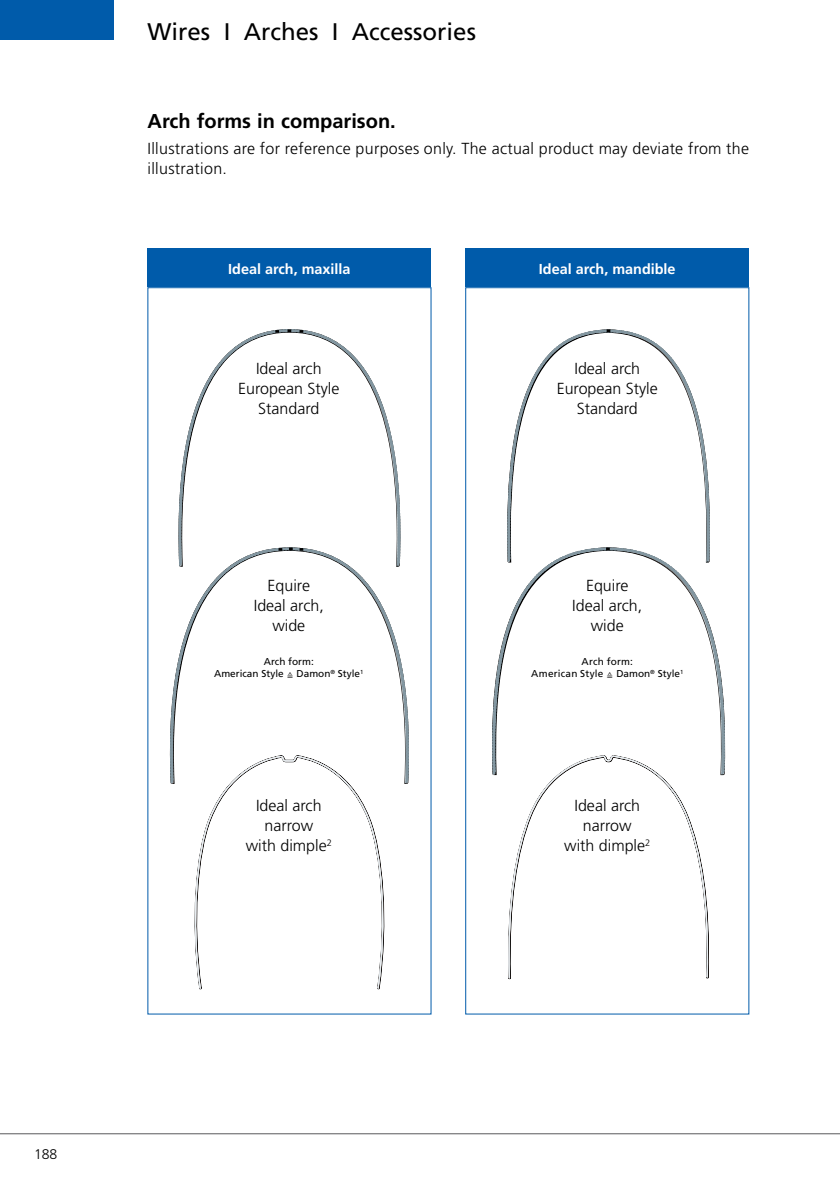
<style>
.page{position:relative;width:840px;height:1191px;background:#fff}
.page>*{position:absolute;margin:0;border:0;box-sizing:border-box;transform-origin:0 0}
.t1{font:24px "Frutiger LT Std";color:#000}
.t2{font:700 20px "Frutiger LT Std";color:#000}
.t3{font:300 16px/20px "Frutiger LT Std";color:#000;text-align:center}
.t4{font:300 16px/20px "Frutiger LT Std";letter-spacing:.02em;color:#000}
.t5{font:700 14.4px "Frutiger LT Std";color:#fff}
.t6{font:300 14px "Frutiger LT Std";color:#000}
.t7{font:10px/12px "Frutiger LT Std";color:#000;text-align:center}
.t8{font:10px/12px "Frutiger LT Std";letter-spacing:.02em;color:#000;text-align:center}
</style>
<div class="page">
<hr style="left:0;top:1133px;width:839px;height:1px;background:#58595b">
<div style="left:0;top:0;width:113px;height:40px;background:#005baa"></div>
<svg style="left:170px;top:329px;width:238px;height:455px"></svg>
<svg style="left:194px;top:755px;width:190px;height:234px"></svg>
<div style="left:147px;top:248px;width:284px;height:39px;background:#005baa"></div>
<svg style="left:492px;top:329px;width:232px;height:446px"></svg>
<svg style="left:508px;top:755px;width:200px;height:222px"></svg>
<div style="left:465px;top:248px;width:283px;height:39px;background:#005baa"></div>
<h1 class="t1" style="left:147px;top:17px;width:330px">Wires I Arches I Accessories</h1>
<p class="t2" style="left:147px;top:110px;width:249px">Arch forms in comparison.</p>
<p class="t4" style="left:147px;top:139px;width:602px">Illustrations are for reference purposes only. The actual product may deviate from the illustration.</p>
<p class="t5" style="left:228px;top:260px;width:124px">Ideal arch, maxilla</p>
<p class="t3" style="left:238px;top:359px;width:103px">Ideal arch<br>European Style<br>Standard</p>
<p class="t3" style="left:254px;top:575px;width:71px">Equire<br>Ideal arch, wide</p>
<p class="t7" style="left:214px;top:656px;width:151px">Arch form:<br>American Style ≙ Damon<sup>®</sup> Style<sup>1</sup></p>
<p class="t3" style="left:245px;top:795px;width:88px">Ideal arch narrow<br>with dimple<sup>2</sup></p>
<p class="t5" style="left:538px;top:260px;width:138px">Ideal arch, mandible</p>
<p class="t3" style="left:556px;top:359px;width:103px">Ideal arch<br>European Style<br>Standard</p>
<p class="t3" style="left:572px;top:575px;width:71px">Equire<br>Ideal arch, wide</p>
<p class="t8" style="left:531px;top:656px;width:153px">Arch form:<br>American Style ≙ Damon<sup>®</sup> Style<sup>1</sup></p>
<p class="t3" style="left:564px;top:795px;width:88px">Ideal arch narrow<br>with dimple<sup>2</sup></p>
<p class="t6" style="left:34px;top:1146px;width:25px">188</p>
</div>
